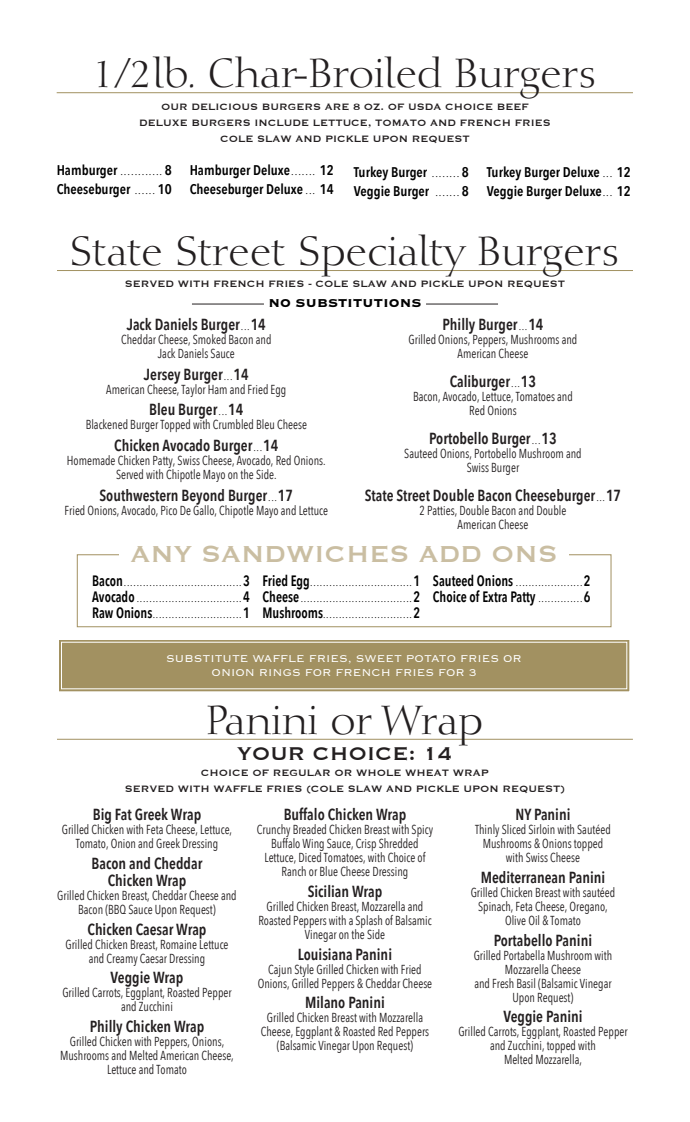
<style>
.page{position:relative;width:690px;height:1122px;background:#fff}
.page>*{position:absolute;margin:0;border:0;box-sizing:border-box;transform-origin:0 0}
.t1{font:40px "Diotima";color:#231f20}
.t2{font:30px "Copperplate";color:#cabea2}
.t3{font:24px "Copperplate";color:#231f20}
.t4{font:600 16px/17px "Avenir Next Condensed";color:#231f20;text-align:center;scale:.95 1}
.t5{font:600 15px "Avenir Next Condensed";color:#000;scale:.9 1}
.t6{font:15px "Copperplate Thirty Three BC";color:#000}
.t7{font:600 14px "Avenir Next Condensed";color:#000}
.t8{font:13px/14px "Avenir Next Condensed";color:#231f20;text-align:center;scale:.9 1}
.t9{font:13px/14px "Copperplate Thirty Two BC";color:#fff;text-align:center}
.t10{font:12px/16px "Copperplate";color:#231f20;text-align:center}
.t11{font:600 8px/16px "Avenir Next Condensed";color:#000;text-align:justify;scale:.9 1}
.t12{font:600 8px "Avenir Next Condensed";color:#000}
.s1{font-size:14px}
.s2{font-size:8px}
.s3{font-size:15px}
</style>
<div class="page">
<div style="left:59px;top:640px;width:571px;height:52px;background:#a29161"></div>
<div style="left:61px;top:642px;width:566px;height:47px;border:1px solid #fff"></div>
<hr style="left:57px;top:92px;width:576px;height:1px;background:#a29161">
<hr style="left:57px;top:270px;width:576px;height:1px;background:#a29161">
<hr style="left:192px;top:304px;width:72px;height:1px;background:#231f20">
<hr style="left:426px;top:304px;width:72px;height:1px;background:#231f20">
<div style="left:77px;top:555px;width:534px;height:72px;border:1px solid #a29161"></div>
<div style="left:119px;top:539px;width:450px;height:30px;background:#fff"></div>
<hr style="left:57px;top:739px;width:576px;height:1px;background:#a29161">
<h1 class="t1" style="left:92px;top:50px;width:507px">1/2lb. Char-Broiled Burgers</h1>
<p class="t10" style="left:139px;top:98px;width:413px">OUR DELICIOUS BURGERS ARE 8 OZ. OF USDA CHOICE BEEF<br>DELUXE BURGERS INCLUDE LETTUCE, TOMATO AND FRENCH FRIES<br>COLE SLAW AND PICKLE UPON REQUEST</p>
<p class="t12" style="left:57px;top:166px;width:116px"><span class="s1">Hamburger</span> ............ <span class="s1">8</span></p>
<p class="t7" style="left:190px;top:158px;width:145px">Hamburger Deluxe <span class="s2">. . . . . . .</span> 12</p>
<p class="t7" style="left:57px;top:177px;width:117px">Cheeseburger <span class="s2">. . . . . .</span> 10</p>
<p class="t7" style="left:190px;top:177px;width:145px">Cheeseburger Deluxe <span class="s2">. . .</span> 14</p>
<p class="t7" style="left:354px;top:160px;width:116px">Turkey Burger <span class="s2">. . . . . . . .</span> 8</p>
<p class="t7" style="left:487px;top:160px;width:146px">Turkey Burger Deluxe <span class="s2">. . .</span> 12</p>
<p class="t7" style="left:354px;top:179px;width:117px">Veggie Burger <span class="s2">. . . . . . .</span> 8</p>
<p class="t7" style="left:487px;top:179px;width:146px">Veggie Burger Deluxe <span class="s2">. . .</span> 12</p>
<h1 class="t1" style="left:70px;top:228px;width:552px">State Street Specialty Burgers</h1>
<p class="t10" style="left:125px;top:275px;width:442px">SERVED WITH FRENCH FRIES - COLE SLAW AND PICKLE UPON REQUEST</p>
<p class="t6" style="left:269px;top:296px;width:154px">NO SUBSTITUTIONS</p>
<p class="t4" style="left:127px;top:316px;width:148px">Jack Daniels Burger <span class="s2">. . .</span> 14</p>
<p class="t8" style="left:121px;top:332px;width:168px">Cheddar Cheese, Smoked Bacon and<br>Jack Daniels Sauce</p>
<p class="t4" style="left:144px;top:365px;width:112px">Jersey Burger <span class="s2">. . .</span> 14</p>
<p class="t8" style="left:106px;top:382px;width:202px">American Cheese, Taylor Ham and Fried Egg</p>
<p class="t4" style="left:149px;top:401px;width:101px">Bleu Burger <span class="s2">. . .</span> 14</p>
<p class="t8" style="left:86px;top:417px;width:247px">Blackened Burger Topped with Crumbled Bleu Cheese</p>
<p class="t4" style="left:114px;top:437px;width:174px">Chicken Avocado Burger <span class="s2">. . .</span> 14</p>
<p class="t8" style="left:67px;top:453px;width:289px">Homemade Chicken Patty, Swiss Cheese, Avocado, Red Onions.<br>Served with Chipotle Mayo on the Side.</p>
<p class="t4" style="left:99px;top:486px;width:205px">Southwestern Beyond Burger <span class="s2">. . .</span> 17</p>
<p class="t8" style="left:65px;top:503px;width:294px">Fried Onions, Avocado, Pico De Gallo, Chipotle Mayo and Lettuce</p>
<p class="t4" style="left:442px;top:316px;width:108px">Philly Burger <span class="s2">. . .</span> 14</p>
<p class="t8" style="left:409px;top:332px;width:189px">Grilled Onions, Peppers, Mushrooms and<br>American Cheese</p>
<p class="t4" style="left:450px;top:373px;width:92px">Caliburger <span class="s2">. . .</span> 13</p>
<p class="t8" style="left:413px;top:389px;width:179px">Bacon, Avocado, Lettuce, Tomatoes and<br>Red Onions</p>
<p class="t4" style="left:429px;top:429px;width:136px">Portobello Burger <span class="s2">. . .</span> 13</p>
<p class="t8" style="left:404px;top:446px;width:199px">Sauteed Onions, Portobello Mushroom and<br>Swiss Burger</p>
<p class="t4" style="left:365px;top:486px;width:272px">State Street Double Bacon Cheeseburger <span class="s2">. . .</span> 17</p>
<p class="t8" style="left:420px;top:503px;width:165px">2 Patties, Double Bacon and Double<br>American Cheese</p>
<h2 class="t2" style="left:130px;top:534px;width:429px">ANY SANDWICHES ADD ONS</h2>
<p class="t11" style="left:92px;top:575px;width:177px"><span class="s3">Bacon</span>.....................................<span class="s3">3<br>Avocado</span> .................................<span class="s3">4<br>Raw Onions</span>............................<span class="s3">1</span></p>
<p class="t11" style="left:263px;top:575px;width:177px"><span class="s3">Fried Egg</span>................................<span class="s3">1<br>Cheese</span>...................................<span class="s3">2<br>Mushrooms</span>............................<span class="s3">2</span></p>
<p class="t11" style="left:433px;top:575px;width:177px"><span class="s3">Sauteed Onions</span> .....................<span class="s3">2</span></p>
<p class="t5" style="left:433px;top:584px;width:177px">Choice of Extra Patty <span class="s2">..............</span>6</p>
<p class="t9" style="left:166px;top:651px;width:357px">SUBSTITUTE WAFFLE FRIES, SWEET POTATO FRIES OR<br>ONION RINGS FOR FRENCH FRIES FOR 3</p>
<h1 class="t1" style="left:207px;top:697px;width:278px">Panini or Wrap</h1>
<h3 class="t3" style="left:237px;top:738px;width:217px">YOUR CHOICE: 14</h3>
<p class="t10" style="left:125px;top:764px;width:442px">CHOICE OF REGULAR OR WHOLE WHEAT WRAP<br>SERVED WITH WAFFLE FRIES (COLE SLAW AND PICKLE UPON REQUEST)</p>
<p class="t4" style="left:93px;top:806px;width:116px">Big Fat Greek Wrap</p>
<p class="t8" style="left:62px;top:822px;width:191px">Grilled Chicken with Feta Cheese, Lettuce,<br>Tomato, Onion and Greek Dressing</p>
<p class="t4" style="left:92px;top:854px;width:118px">Bacon and Cheddar<br>Chicken Wrap</p>
<p class="t8" style="left:57px;top:888px;width:201px">Grilled Chicken Breast, Cheddar Cheese and<br>Bacon (BBQ Sauce Upon Request)</p>
<p class="t4" style="left:87px;top:920px;width:127px">Chicken Caesar Wrap</p>
<p class="t8" style="left:65px;top:936px;width:183px">Grilled Chicken Breast, Romaine Lettuce and Creamy Caesar Dressing</p>
<p class="t4" style="left:111px;top:969px;width:78px">Veggie Wrap</p>
<p class="t8" style="left:62px;top:985px;width:190px">Grilled Carrots, Eggplant, Roasted Pepper and Zucchini</p>
<p class="t4" style="left:90px;top:1017px;width:122px">Philly Chicken Wrap</p>
<p class="t8" style="left:60px;top:1034px;width:195px">Grilled Chicken with Peppers, Onions,<br>Mushrooms and Melted American Cheese,<br>Lettuce and Tomato</p>
<p class="t4" style="left:284px;top:806px;width:130px">Buffalo Chicken Wrap</p>
<p class="t8" style="left:257px;top:822px;width:197px">Crunchy Breaded Chicken Breast with Spicy Buffalo Wing Sauce, Crisp Shredded Lettuce, Diced Tomatoes, with Choice of Ranch or Blue Cheese Dressing</p>
<p class="t4" style="left:308px;top:882px;width:80px">Sicilian Wrap</p>
<p class="t8" style="left:258px;top:899px;width:194px">Grilled Chicken Breast, Mozzarella and<br>Roasted Peppers with a Splash of Balsamic<br>Vinegar on the Side</p>
<p class="t4" style="left:298px;top:945px;width:101px">Louisiana Panini</p>
<p class="t8" style="left:258px;top:961px;width:195px">Cajun Style Grilled Chicken with Fried<br>Onions, Grilled Peppers &amp; Cheddar Cheese</p>
<p class="t4" style="left:305px;top:994px;width:85px">Milano Panini</p>
<p class="t8" style="left:261px;top:1010px;width:189px">Grilled Chicken Breast with Mozzarella<br>Cheese, Eggplant &amp; Roasted Red Peppers (Balsamic Vinegar Upon Request)</p>
<p class="t4" style="left:515px;top:806px;width:59px">NY Panini</p>
<p class="t8" style="left:475px;top:822px;width:152px">Thinly Sliced Sirloin with Sautéed<br>Mushrooms &amp; Onions topped with Swiss Cheese</p>
<p class="t4" style="left:481px;top:868px;width:133px">Mediterranean Panini</p>
<p class="t8" style="left:471px;top:885px;width:162px">Grilled Chicken Breast with sautéed<br>Spinach, Feta Cheese, Oregano,<br>Olive Oil &amp; Tomato</p>
<p class="t4" style="left:494px;top:931px;width:105px">Portabello Panini</p>
<p class="t8" style="left:474px;top:947px;width:155px">Grilled Portabella Mushroom with<br>Mozzarella Cheese<br>and Fresh Basil (Balsamic Vinegar<br>Upon Request)</p>
<p class="t4" style="left:503px;top:1008px;width:85px">Veggie Panini</p>
<p class="t8" style="left:458px;top:1024px;width:190px">Grilled Carrots, Eggplant, Roasted Pepper and Zucchini, topped with<br>Melted Mozzarella,</p>
</div>
